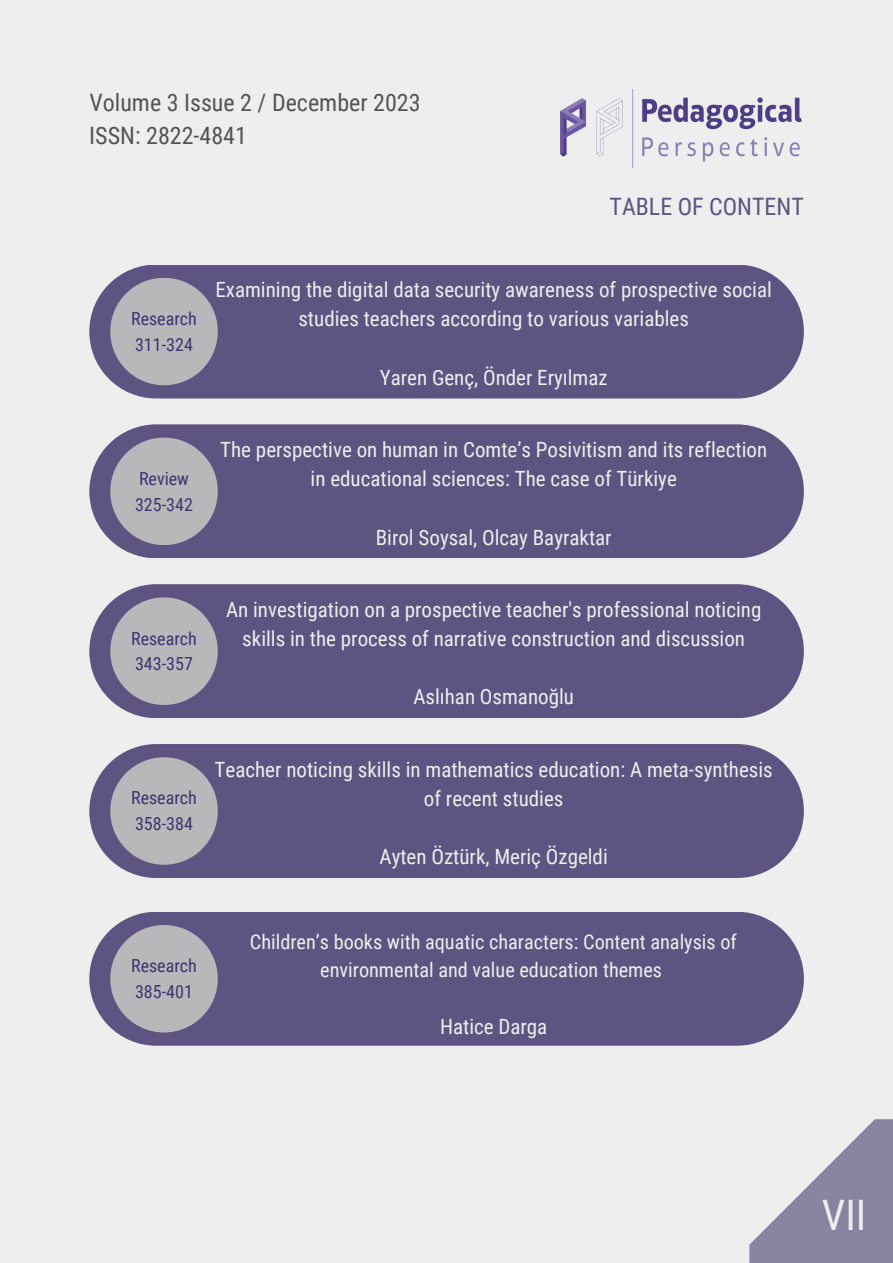
<style>
.page{position:relative;width:893px;height:1263px;background:#eee}
.page>*{position:absolute;margin:0;border:0;box-sizing:border-box;transform-origin:0 0}
.t1{font:42px "Roboto Condensed";color:#eee}
.t2{font:24px/33.2px "Roboto Condensed";color:#545454}
.t3{font:24px "Roboto Condensed";color:#5d5481}
.t4{font:21px/29.2px "Roboto Condensed";color:#eee;text-align:center}
.t5{font:20.25px/28.1px "Roboto Condensed";color:#eee;text-align:center}
.t6{font:18px "Roboto Condensed";color:#3f3371}
</style>
<div class="page">
<svg style="left:749px;top:1119px;width:144px;height:144px"></svg>
<img style="left:560px;top:89px;width:242px;height:78px">
<div style="left:89px;top:265px;width:714px;height:133px;background:#5d5481;border-radius:67px"></div>
<div style="left:110px;top:278px;width:108px;height:107px;background:#b8b7ba;border-radius:50%"></div>
<div style="left:89px;top:424px;width:714px;height:134px;background:#5d5481;border-radius:67px"></div>
<div style="left:110px;top:438px;width:108px;height:107px;background:#b8b7ba;border-radius:50%"></div>
<div style="left:89px;top:584px;width:714px;height:134px;background:#5d5481;border-radius:67px"></div>
<div style="left:110px;top:597px;width:108px;height:108px;background:#b8b7ba;border-radius:50%"></div>
<div style="left:89px;top:744px;width:714px;height:134px;background:#5d5481;border-radius:67px"></div>
<div style="left:110px;top:757px;width:108px;height:108px;background:#b8b7ba;border-radius:50%"></div>
<div style="left:89px;top:912px;width:714px;height:134px;background:#5d5481;border-radius:67px"></div>
<div style="left:110px;top:925px;width:108px;height:107px;background:#b8b7ba;border-radius:50%"></div>
<p class="t2" style="left:89px;top:86px;width:333px">Volume 3 Issue 2 / December 2023<br>ISSN: 2822-4841</p>
<p class="t3" style="left:609px;top:193px;width:196px">TABLE OF CONTENT</p>
<p class="t6" style="left:131px;top:308px;width:67px">Research</p>
<h2 class="t6" style="left:135px;top:334px;width:59px">311-324</h2>
<p class="t6" style="left:139px;top:468px;width:51px">Review</p>
<p class="t6" style="left:135px;top:494px;width:59px">325-342</p>
<p class="t6" style="left:131px;top:628px;width:67px">Research</p>
<p class="t6" style="left:135px;top:654px;width:59px">343-357</p>
<h4 class="t4" style="left:215px;top:275px;width:558px">Examining the digital data security awareness of prospective social studies teachers according to various variables</h4>
<h4 class="t4" style="left:380px;top:363px;width:229px">Yaren Genç, Önder Eryılmaz</h4>
<h4 class="t4" style="left:220px;top:435px;width:548px">The perspective on human in Comte’s Posivitism and its reflection in educational sciences: The case of Türkiye</h4>
<h4 class="t4" style="left:376px;top:523px;width:237px">Birol Soysal, Olcay Bayraktar</h4>
<h4 class="t4" style="left:226px;top:595px;width:537px">An investigation on a prospective teacher's professional noticing skills in the process of narrative construction and discussion</h4>
<h4 class="t4" style="left:413px;top:683px;width:162px">Aslıhan Osmanoğlu</h4>
<p class="t6" style="left:131px;top:788px;width:67px">Research</p>
<p class="t6" style="left:135px;top:813px;width:59px">358-384</p>
<h4 class="t4" style="left:215px;top:755px;width:559px">Teacher noticing skills in mathematics education: A meta-synthesis of recent studies</h4>
<h4 class="t4" style="left:379px;top:842px;width:230px">Ayten Öztürk, Meriç Özgeldi</h4>
<p class="t6" style="left:131px;top:955px;width:67px">Research</p>
<p class="t6" style="left:135px;top:981px;width:59px">385-401</p>
<h4 class="t5" style="left:250px;top:928px;width:488px">Children’s books with aquatic characters: Content analysis of environmental and value education themes</h4>
<h4 class="t4" style="left:440px;top:1012px;width:109px">Hatice Darga</h4>
<p class="t1" style="left:822px;top:1191px;width:46px">VII</p>
</div>
